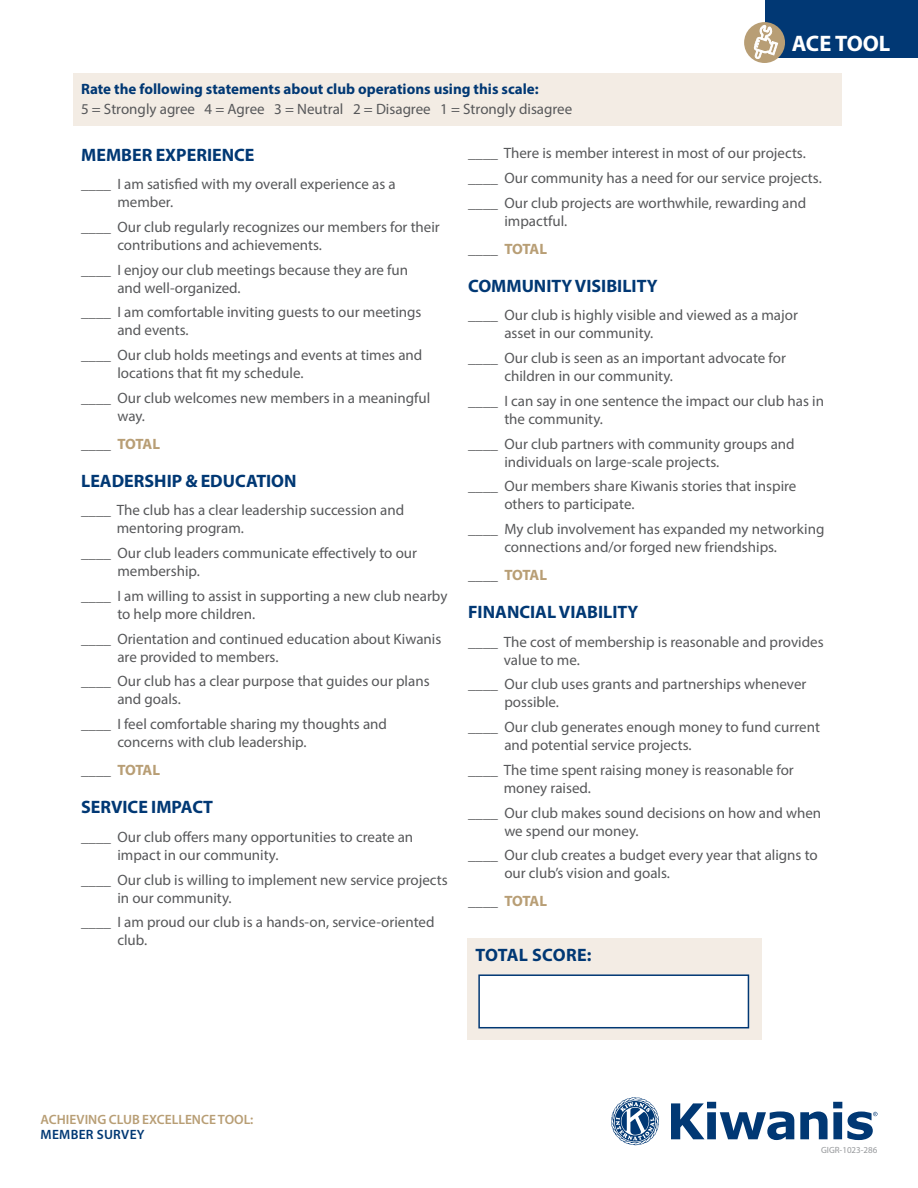
<style>
.page{position:relative;width:918px;height:1188px;background:#fff}
.page>*{position:absolute;margin:0;border:0;box-sizing:border-box;transform-origin:0 0}
.t1{font:700 22.5px "Myriad Pro";color:#fff}
.BLUE_SUBHEADS{font:700 18px "Myriad Pro";color:#013874}
.t2{font:15px/18px "Myriad Pro";color:#57585a}
.t3{font:700 15px "Myriad Pro";color:#013874}
.t4{font:700 15px "Myriad Pro";letter-spacing:-.03em;color:#b89e75}
.t5{font:600 13.5px/15px "Myriad Pro";color:#b89e75}
.t6{font:9px "Myriad Pro";color:#97999c}
.s1{font-weight:400;color:#57585a}
.s2{color:#013874}
</style>
<div class="page">
<svg style="left:671px;top:1102px;width:123px;height:38px"></svg>
<svg style="left:800px;top:1102px;width:77px;height:38px"></svg>
<svg style="left:611px;top:1097px;width:48px;height:48px"></svg>
<div style="left:765px;top:0;width:153px;height:58px;background:#013874"></div>
<div style="left:744px;top:22px;width:41px;height:41px;background:#b89e75;border-radius:50%"></div>
<svg style="left:754px;top:25px;width:24px;height:34px"></svg>
<div style="left:73px;top:73px;width:769px;height:52px;background:#f3ece4"></div>
<div style="left:468px;top:938px;width:294px;height:102px;background:#f3ece4"></div>
<div style="left:478px;top:974px;width:271px;height:54px;background:#fff;border:2px solid #013874"></div>
<p class="t3" style="left:81px;top:79px;width:459px">Rate the following statements about club operations using this scale:</p>
<p class="t2" style="left:81px;top:100px;width:493px">5 = Strongly agree 4 = Agree 3 = Neutral 2 = Disagree 1 = Strongly disagree</p>
<h1 class="t1" style="left:792px;top:29px;width:100px">ACE TOOL</h1>
<p class="BLUE_SUBHEADS" style="left:81px;top:143px;width:175px">MEMBER EXPERIENCE</p>
<p class="t2" style="left:117px;top:175px;width:280px;text-indent:-36px">____ I am satisfied with my overall experience as a member.</p>
<p class="t2" style="left:117px;top:218px;width:324px;text-indent:-36px">____ Our club regularly recognizes our members for their contributions and achievements.</p>
<p class="t2" style="left:117px;top:260px;width:292px;text-indent:-36px">____ I enjoy our club meetings because they are fun and well-organized.</p>
<p class="t2" style="left:117px;top:303px;width:306px;text-indent:-36px">____ I am comfortable inviting guests to our meetings and events.</p>
<p class="t2" style="left:117px;top:346px;width:307px;text-indent:-36px">____ Our club holds meetings and events at times and locations that fit my schedule.</p>
<p class="t2" style="left:117px;top:389px;width:315px;text-indent:-36px">____ Our club welcomes new members in a meaningful way.</p>
<p class="t4" style="left:81px;top:434px;width:81px"><span class="s1">____</span> TOTAL</p>
<p class="BLUE_SUBHEADS" style="left:81px;top:469px;width:217px">LEADERSHIP &amp; EDUCATION</p>
<p class="t2" style="left:117px;top:501px;width:289px;text-indent:-36px">____ The club has a clear leadership succession and mentoring program.</p>
<p class="t2" style="left:117px;top:544px;width:301px;text-indent:-36px">____ Our club leaders communicate effectively to our membership.</p>
<p class="t2" style="left:117px;top:587px;width:332px;text-indent:-36px">____ I am willing to assist in supporting a new club nearby to help more children.</p>
<p class="t2" style="left:117px;top:629px;width:326px;text-indent:-36px">____ Orientation and continued education about Kiwanis are provided to members.</p>
<p class="t2" style="left:117px;top:672px;width:314px;text-indent:-36px">____ Our club has a clear purpose that guides our plans and goals.</p>
<p class="t2" style="left:117px;top:715px;width:271px;text-indent:-36px">____ I feel comfortable sharing my thoughts and concerns with club leadership.</p>
<p class="t4" style="left:81px;top:760px;width:81px"><span class="s1">____</span> TOTAL</p>
<p class="BLUE_SUBHEADS" style="left:81px;top:795px;width:133px">SERVICE IMPACT</p>
<p class="t2" style="left:117px;top:828px;width:297px;text-indent:-36px">____ Our club offers many opportunities to create an impact in our community.</p>
<p class="t2" style="left:117px;top:870px;width:332px;text-indent:-36px">____ Our club is willing to implement new service projects in our community.</p>
<p class="t2" style="left:117px;top:913px;width:319px;text-indent:-36px">____ I am proud our club is a hands-on, service-oriented club.</p>
<p class="t2" style="left:468px;top:144px;width:339px">____ There is member interest in most of our projects.</p>
<p class="t2" style="left:468px;top:169px;width:355px">____ Our community has a need for our service projects.</p>
<p class="t2" style="left:504px;top:193px;width:303px;text-indent:-36px">____ Our club projects are worthwhile, rewarding and impactful.</p>
<p class="t4" style="left:468px;top:239px;width:81px"><span class="s1">____</span> TOTAL</p>
<p class="BLUE_SUBHEADS" style="left:468px;top:274px;width:191px">COMMUNITY VISIBILITY</p>
<p class="t2" style="left:504px;top:306px;width:295px;text-indent:-36px">____ Our club is highly visible and viewed as a major asset in our community.</p>
<p class="t2" style="left:504px;top:349px;width:283px;text-indent:-36px">____ Our club is seen as an important advocate for children in our community.</p>
<p class="t2" style="left:504px;top:392px;width:321px;text-indent:-36px">____ I can say in one sentence the impact our club has in the community.</p>
<p class="t2" style="left:504px;top:434px;width:292px;text-indent:-36px">____ Our club partners with community groups and individuals on large-scale projects.</p>
<p class="t2" style="left:504px;top:477px;width:294px;text-indent:-36px">____ Our members share Kiwanis stories that inspire others to participate.</p>
<p class="t2" style="left:504px;top:520px;width:322px;text-indent:-36px">____ My club involvement has expanded my networking connections and/or forged new friendships.</p>
<p class="t4" style="left:468px;top:565px;width:81px"><span class="s1">____</span> TOTAL</p>
<p class="BLUE_SUBHEADS" style="left:468px;top:600px;width:172px">FINANCIAL VIABILITY</p>
<p class="t2" style="left:504px;top:632px;width:321px;text-indent:-36px">____ The cost of membership is reasonable and provides value to me.</p>
<p class="t2" style="left:504px;top:675px;width:304px;text-indent:-36px">____ Our club uses grants and partnerships whenever possible.</p>
<p class="t2" style="left:504px;top:718px;width:317px;text-indent:-36px">____ Our club generates enough money to fund current and potential service projects.</p>
<p class="t2" style="left:504px;top:761px;width:292px;text-indent:-36px">____ The time spent raising money is reasonable for money raised.</p>
<p class="t2" style="left:504px;top:803px;width:318px;text-indent:-36px">____ Our club makes sound decisions on how and when we spend our money.</p>
<p class="t2" style="left:504px;top:846px;width:315px;text-indent:-36px">____ Our club creates a budget every year that aligns to our club’s vision and goals.</p>
<p class="t4" style="left:468px;top:891px;width:81px"><span class="s1">____</span> TOTAL</p>
<p class="BLUE_SUBHEADS" style="left:475px;top:943px;width:118px">TOTAL SCORE:</p>
<p class="t5" style="left:41px;top:1112px;width:214px">ACHIEVING CLUB EXCELLENCE TOOL:<br><span class="s2">MEMBER SURVEY</span></p>
<p class="t6" style="left:821px;top:1144px;width:58px">GIGR-1023-286</p>
</div>
